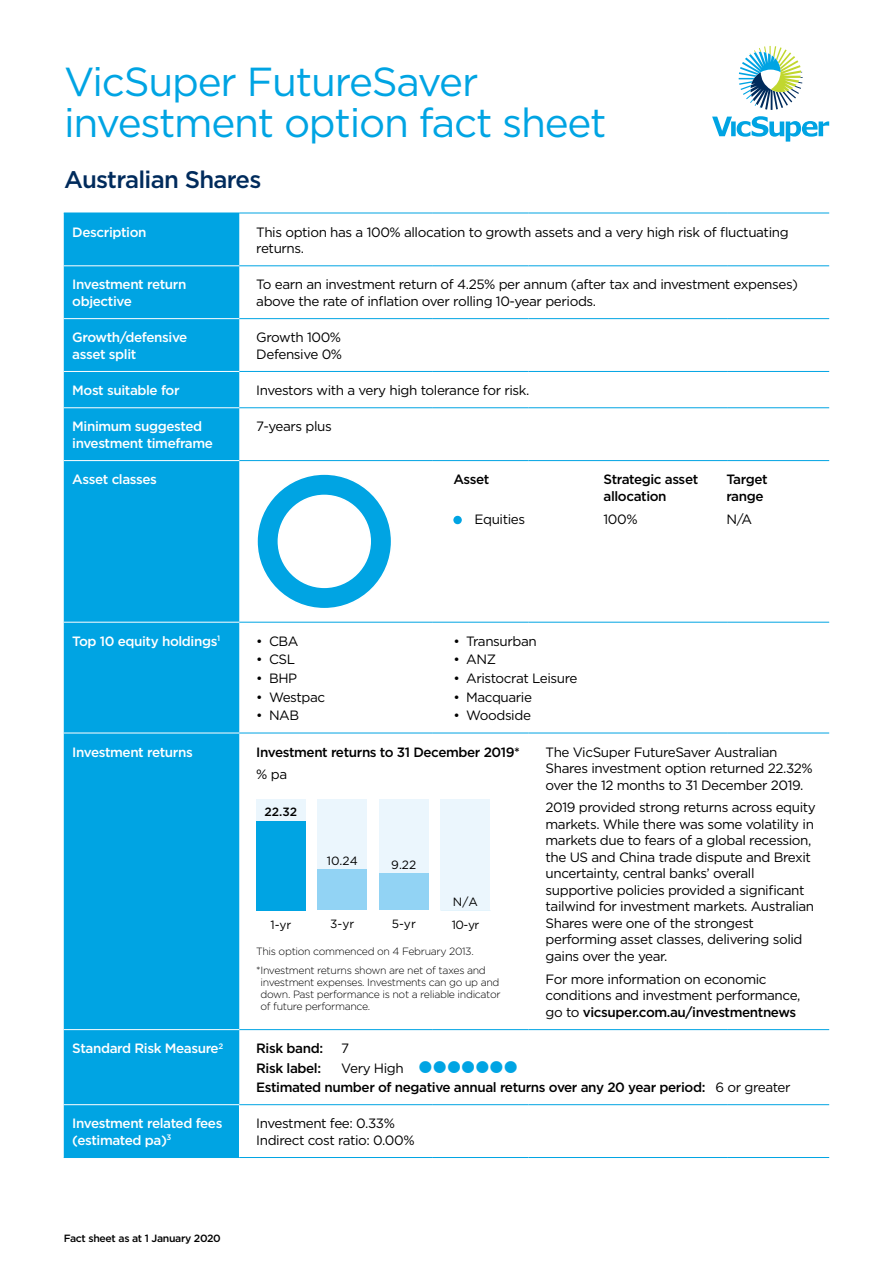
<style>
.page{position:relative;width:893px;height:1263px;background:#fff}
.page>*{position:absolute;margin:0;border:0;box-sizing:border-box;transform-origin:0 0}
.t1{font:40.5px/40.5px "Gotham";letter-spacing:-.03em;color:#00a4e3}
.t2{font:500 24px "Gotham";letter-spacing:-.03em;color:#002b5c}
.t3{font:13.5px/16.5px "Gotham";letter-spacing:-.03em;color:#000}
.t4{font:500 13.5px/16.5px "Gotham";letter-spacing:-.03em;color:#fff}
.t5{font:500 13.5px/16.5px "Gotham";letter-spacing:-.03em;color:#000}
.t6{font:12px "Gotham";color:#000}
.t7{font:500 12px "Gotham";color:#000}
.t8{font:300 10.5px/12px "Gotham";letter-spacing:-.03em;color:#000}
.t9{font:500 10.5px "Gotham";letter-spacing:-.03em;color:#000}
.s1{font-weight:500}
.s2{font-weight:400}
</style>
<div class="page">
<svg style="left:739px;top:46px;width:64px;height:64px"></svg>
<svg style="left:712px;top:116px;width:117px;height:26px"></svg>
<div style="left:64px;top:214px;width:175px;height:943px;background:#00a4e3"></div>
<hr style="left:239px;top:213px;width:193px;height:1px;background:#00a4e3">
<hr style="left:432px;top:213px;width:97px;height:1px;background:#00a4e3">
<hr style="left:529px;top:213px;width:198px;height:1px;background:#00a4e3">
<hr style="left:727px;top:213px;width:102px;height:1px;background:#00a4e3">
<hr style="left:239px;top:265px;width:193px;height:1px;background:#00a4e3">
<hr style="left:432px;top:265px;width:97px;height:1px;background:#00a4e3">
<hr style="left:529px;top:265px;width:198px;height:1px;background:#00a4e3">
<hr style="left:727px;top:265px;width:102px;height:1px;background:#00a4e3">
<hr style="left:239px;top:318px;width:193px;height:1px;background:#00a4e3">
<hr style="left:432px;top:318px;width:97px;height:1px;background:#00a4e3">
<hr style="left:529px;top:318px;width:198px;height:1px;background:#00a4e3">
<hr style="left:727px;top:318px;width:102px;height:1px;background:#00a4e3">
<hr style="left:239px;top:371px;width:193px;height:1px;background:#00a4e3">
<hr style="left:432px;top:371px;width:97px;height:1px;background:#00a4e3">
<hr style="left:529px;top:371px;width:198px;height:1px;background:#00a4e3">
<hr style="left:727px;top:371px;width:102px;height:1px;background:#00a4e3">
<hr style="left:239px;top:407px;width:193px;height:1px;background:#00a4e3">
<hr style="left:432px;top:407px;width:97px;height:1px;background:#00a4e3">
<hr style="left:529px;top:407px;width:198px;height:1px;background:#00a4e3">
<hr style="left:727px;top:407px;width:102px;height:1px;background:#00a4e3">
<hr style="left:239px;top:1104px;width:193px;height:1px;background:#00a4e3">
<hr style="left:432px;top:1104px;width:97px;height:1px;background:#00a4e3">
<hr style="left:529px;top:1104px;width:198px;height:1px;background:#00a4e3">
<hr style="left:727px;top:1104px;width:102px;height:1px;background:#00a4e3">
<hr style="left:239px;top:1157px;width:193px;height:1px;background:#00a4e3">
<hr style="left:432px;top:1157px;width:97px;height:1px;background:#00a4e3">
<hr style="left:529px;top:1157px;width:198px;height:1px;background:#00a4e3">
<hr style="left:727px;top:1157px;width:102px;height:1px;background:#00a4e3">
<hr style="left:239px;top:460px;width:193px;height:1px;background:#00a4e3">
<hr style="left:432px;top:460px;width:97px;height:1px;background:#00a4e3">
<hr style="left:529px;top:460px;width:198px;height:1px;background:#00a4e3">
<hr style="left:727px;top:460px;width:102px;height:1px;background:#00a4e3">
<hr style="left:239px;top:622px;width:193px;height:1px;background:#00a4e3">
<hr style="left:432px;top:622px;width:97px;height:1px;background:#00a4e3">
<hr style="left:529px;top:622px;width:198px;height:1px;background:#00a4e3">
<hr style="left:727px;top:622px;width:102px;height:1px;background:#00a4e3">
<hr style="left:239px;top:733px;width:193px;height:1px;background:#00a4e3">
<hr style="left:432px;top:733px;width:97px;height:1px;background:#00a4e3">
<hr style="left:529px;top:733px;width:198px;height:1px;background:#00a4e3">
<hr style="left:727px;top:733px;width:102px;height:1px;background:#00a4e3">
<hr style="left:239px;top:1029px;width:193px;height:1px;background:#00a4e3">
<hr style="left:432px;top:1029px;width:97px;height:1px;background:#00a4e3">
<hr style="left:529px;top:1029px;width:198px;height:1px;background:#00a4e3">
<hr style="left:727px;top:1029px;width:102px;height:1px;background:#00a4e3">
<hr style="left:64px;top:265px;width:175px;height:1px;background:#fff">
<hr style="left:64px;top:213px;width:175px;height:1px;background:#00a4e3">
<hr style="left:64px;top:318px;width:175px;height:1px;background:#fff">
<hr style="left:64px;top:371px;width:175px;height:1px;background:#fff">
<hr style="left:64px;top:407px;width:175px;height:1px;background:#fff">
<hr style="left:64px;top:460px;width:175px;height:1px;background:#fff">
<hr style="left:64px;top:622px;width:175px;height:1px;background:#fff">
<hr style="left:64px;top:733px;width:175px;height:1px;background:#fff">
<hr style="left:64px;top:1029px;width:175px;height:1px;background:#fff">
<hr style="left:64px;top:1104px;width:175px;height:1px;background:#fff">
<hr style="left:64px;top:1157px;width:175px;height:1px;background:#00a4e3">
<div style="left:257px;top:474px;width:135px;height:135px;background:#00a4e3;border-radius:50%"></div>
<div style="left:278px;top:495px;width:92px;height:92px;background:#fff;border-radius:50%"></div>
<div style="left:278px;top:495px;width:93px;height:93px;border:2px solid #fff;border-radius:50%"></div>
<div style="left:453px;top:516px;width:9px;height:8px;background:#00a4e3;border-radius:50%"></div>
<div style="left:441px;top:799px;width:49px;height:111px;background:#ebf6fd"></div>
<div style="left:379px;top:799px;width:49px;height:111px;background:#ebf6fd"></div>
<div style="left:318px;top:799px;width:49px;height:111px;background:#ebf6fd"></div>
<div style="left:256px;top:799px;width:50px;height:111px;background:#ebf6fd"></div>
<div style="left:379px;top:873px;width:49px;height:37px;background:#92d3f4"></div>
<div style="left:318px;top:869px;width:49px;height:41px;background:#92d3f4"></div>
<div style="left:256px;top:821px;width:50px;height:89px;background:#00a4e3"></div>
<h1 class="t1" style="left:64px;top:61px;width:544px">VicSuper FutureSaver investment option fact sheet</h1>
<h2 class="t2" style="left:64px;top:164px;width:199px">Australian Shares</h2>
<p class="t4" style="left:72px;top:223px;width:76px">Description</p>
<p class="t3" style="left:256px;top:223px;width:534px">This option has a 100% allocation to growth assets and a very high risk of fluctuating returns.</p>
<p class="t4" style="left:72px;top:276px;width:116px">Investment return objective</p>
<p class="t3" style="left:256px;top:276px;width:543px">To earn an investment return of 4.25% per annum (after tax and investment expenses) above the rate of inflation over rolling 10-year periods.</p>
<p class="t4" style="left:72px;top:329px;width:117px">Growth/defensive asset split</p>
<p class="t3" style="left:256px;top:329px;width:87px">Growth 100%<br>Defensive 0%</p>
<p class="t4" style="left:72px;top:382px;width:109px">Most suitable for</p>
<p class="t3" style="left:256px;top:382px;width:275px">Investors with a very high tolerance for risk.</p>
<p class="t4" style="left:72px;top:418px;width:142px">Minimum suggested investment timeframe</p>
<p class="t3" style="left:256px;top:418px;width:77px">7-years plus</p>
<p class="t4" style="left:72px;top:471px;width:86px">Asset classes</p>
<p class="t5" style="left:453px;top:471px;width:38px">Asset</p>
<p class="t5" style="left:604px;top:471px;width:96px">Strategic asset allocation</p>
<p class="t5" style="left:726px;top:471px;width:43px">Target range</p>
<p class="t3" style="left:475px;top:511px;width:52px">Equities</p>
<p class="t3" style="left:603px;top:511px;width:36px">100%</p>
<p class="t3" style="left:726px;top:511px;width:27px">N/A</p>
<p class="t4" style="left:72px;top:632px;width:149px">Top 10 equity holdings<sup>1</sup></p>
<p class="t3" style="left:256px;top:632px;width:44px">• CBA</p>
<p class="t3" style="left:256px;top:651px;width:40px">• CSL</p>
<p class="t3" style="left:256px;top:670px;width:42px">• BHP</p>
<p class="t3" style="left:256px;top:688px;width:70px">• Westpac</p>
<p class="t3" style="left:256px;top:707px;width:45px">• NAB</p>
<p class="t3" style="left:453px;top:632px;width:85px">• Transurban</p>
<p class="t3" style="left:453px;top:651px;width:44px">• ANZ</p>
<p class="t3" style="left:453px;top:670px;width:126px">• Aristocrat Leisure</p>
<p class="t3" style="left:453px;top:688px;width:80px">• Macquarie</p>
<p class="t3" style="left:453px;top:707px;width:79px">• Woodside</p>
<p class="t4" style="left:72px;top:743px;width:122px">Investment returns</p>
<p class="t5" style="left:256px;top:743px;width:265px">Investment returns to 31 December 2019*</p>
<p class="t3" style="left:256px;top:766px;width:32px">% pa</p>
<p class="t7" style="left:265px;top:804px;width:34px">22.32</p>
<p class="t6" style="left:327px;top:853px;width:32px">10.24</p>
<p class="t6" style="left:391px;top:857px;width:27px">9.22</p>
<p class="t6" style="left:453px;top:894px;width:26px">N/A</p>
<p class="t6" style="left:270px;top:916px;width:23px">1-yr</p>
<p class="t6" style="left:330px;top:916px;width:26px">3-yr</p>
<p class="t6" style="left:392px;top:916px;width:26px">5-yr</p>
<p class="t6" style="left:452px;top:916px;width:29px">10-yr</p>
<p class="t8" style="left:256px;top:942px;width:231px;line-height:18.3px">This option commenced on 4 February 2013. *Investment returns shown are net of taxes and</p>
<p class="t8" style="left:260px;top:976px;width:242px;text-align:justify">investment expenses. Investments can go up and down. Past performance is not a reliable indicator of future performance.</p>
<p class="t3" style="left:546px;top:743px;width:269px">The VicSuper FutureSaver Australian<br>Shares investment option returned 22.32% over the 12 months to 31 December 2019.</p>
<p class="t3" style="left:546px;top:799px;width:272px">2019 provided strong returns across equity markets. While there was some volatility in markets due to fears of a global recession, the US and China trade dispute and Brexit uncertainty, central banks’ overall supportive policies provided a significant tailwind for investment markets. Australian Shares were one of the strongest performing asset classes, delivering solid gains over the year.</p>
<p class="t3" style="left:546px;top:970px;width:256px">For more information on economic conditions and investment performance, go to <span class="s1">vicsuper.com.au/investmentnews</span></p>
<p class="t4" style="left:72px;top:1040px;width:152px">Standard Risk Measure<sup>2</sup></p>
<p class="t5" style="left:256px;top:1040px;width:68px">Risk band:</p>
<p class="t3" style="left:341px;top:1040px;width:10px">7</p>
<p class="t5" style="left:256px;top:1060px;width:66px">Risk label:</p>
<p class="t5" style="left:256px;top:1059px;width:536px;line-height:18.6px;text-indent:85px"><span class="s2">Very High<br></span>Estimated number of negative annual returns over any 20 year period: <span class="s2">6 or greater</span></p>
<p class="t4" style="left:72px;top:1115px;width:152px">Investment related fees (estimated pa)<sup>3</sup></p>
<p class="t3" style="left:256px;top:1115px;width:160px">Investment fee: 0.33%<br>Indirect cost ratio: 0.00%</p>
<p class="t9" style="left:64px;top:1231px;width:159px">Fact sheet as at 1 January 2020</p>
</div>
